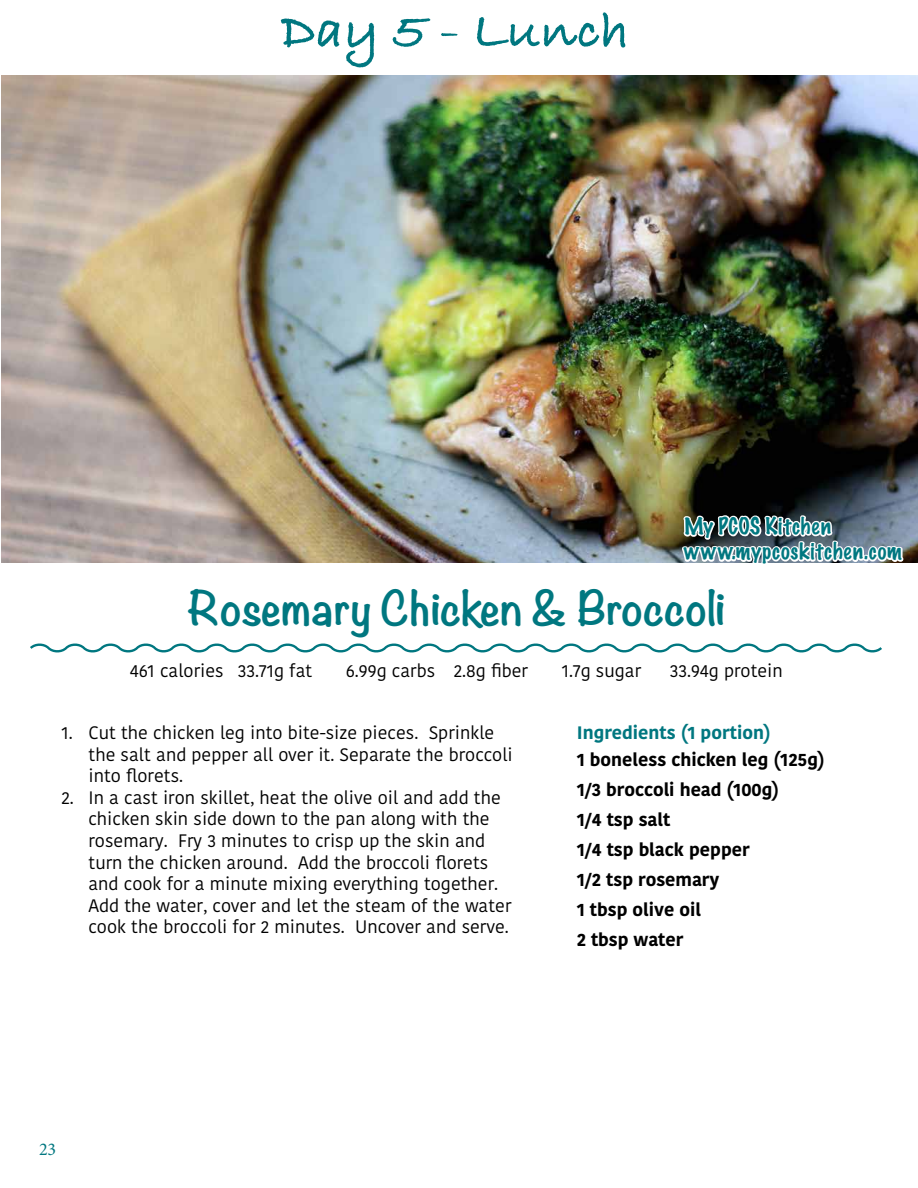
<style>
.page{position:relative;width:918px;height:1188px;background:#fff}
.page>*{position:absolute;margin:0;border:0;box-sizing:border-box;transform-origin:0 0}
.t1{font:700 54px "Bradley Hand ITCTT";color:#007780}
.t2{font:700 42px "Noteworthy";color:#007780}
.t3{font:100 21px/25.2px "Marker Felt";letter-spacing:.045em;color:#007780}
.t4{font:18px/21.6px "Kohinoor Devanagari";color:#000}
.t5{font:700 18px/30px "Kohinoor Devanagari";color:#000}
.t6{font:700 18px "Kohinoor Devanagari";color:#007780}
.t7{font:18px "Minion Pro";color:#007780}
</style>
<div class="page">
<img style="left:2px;top:75px;width:916px;height:487px">
<img style="left:27px;top:383px;width:878px;height:270px">
<h1 class="t1" style="left:281px;top:-10px;width:349px">Day 5 - Lunch</h1>
<p class="t3" style="left:684px;top:513px;width:220px">My PCOS Kitchen www.mypcoskitchen.com</p>
<h2 class="t2" style="left:187px;top:571px;width:540px">Rosemary Chicken &amp; Broccoli</h2>
<p class="t4" style="left:130px;top:660px;width:184px">461 calories 33.71g fat</p>
<p class="t4" style="left:346px;top:660px;width:184px">6.99g carbs 2.8g fiber</p>
<p class="t4" style="left:562px;top:660px;width:81px">1.7g sugar</p>
<p class="t4" style="left:670px;top:660px;width:115px">33.94g protein</p>
<p class="t4" style="left:88px;top:722px;width:426px;text-indent:-27px">1. Cut the chicken leg into bite-size pieces. Sprinkle the salt and pepper all over it. Separate the broccoli into florets.</p>
<p class="t4" style="left:88px;top:787px;width:425px;text-indent:-27px">2. In a cast iron skillet, heat the olive oil and add the chicken skin side down to the pan along with the rosemary. Fry 3 minutes to crisp up the skin and turn the chicken around. Add the broccoli florets and cook for a minute mixing everything together.<br>Add the water, cover and let the steam of the water cook the broccoli for 2 minutes. Uncover and serve.</p>
<p class="t6" style="left:577px;top:717px;width:195px">Ingredients (1 portion)</p>
<p class="t5" style="left:577px;top:744px;width:250px">1 boneless chicken leg (125g)<br>1/3 broccoli head (100g)<br>1/4 tsp salt<br>1/4 tsp black pepper<br>1/2 tsp rosemary<br>1 tbsp olive oil<br>2 tbsp water</p>
<p class="t7" style="left:39px;top:1137px;width:19px">23</p>
</div>
